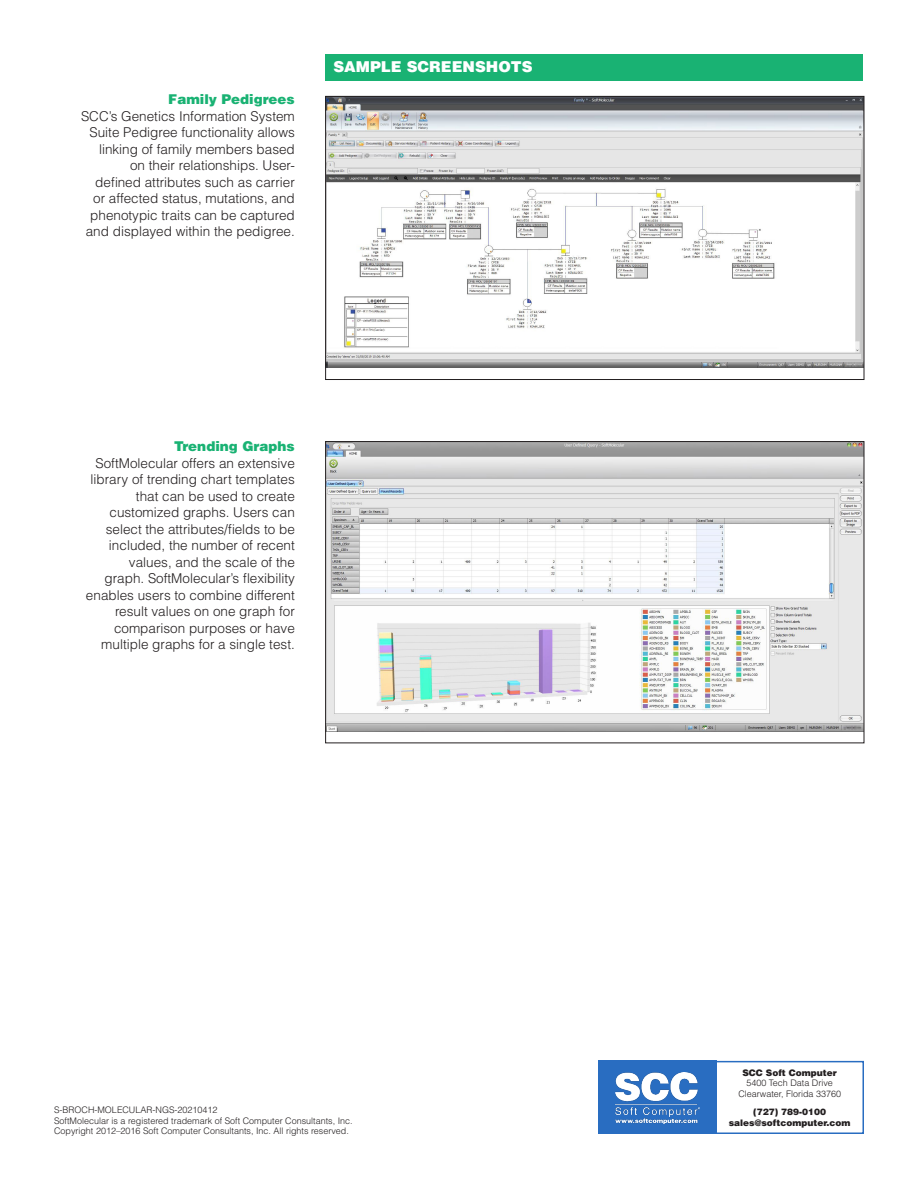
<style>
.page{position:relative;width:918px;height:1188px;background:#fff}
.page>*{position:absolute;margin:0;border:0;box-sizing:border-box;transform-origin:0 0}
.t1{font:900 15px "Helvetica LT Std";color:#fff}
.t2{font:300 13.5px/16.5px "Helvetica LT Std";color:#231f20;text-align:right}
.t3{font:900 13.5px "Helvetica LT Std";color:#19b273}
.t4{font:300 9px "Helvetica LT Std";color:#231f20}
.t5{font:900 9px "Helvetica LT Std";color:#231f20}
</style>
<div class="page">
<div style="left:326px;top:54px;width:537px;height:27px;background:#19b273"></div>
<img style="left:327px;top:443px;width:535px;height:289px">
<div style="left:325px;top:441px;width:539px;height:302px;border:1px solid #231f20"></div>
<img style="left:327px;top:98px;width:535px;height:269px">
<div style="left:325px;top:96px;width:539px;height:284px;border:1px solid #231f20"></div>
<div style="left:599px;top:1061px;width:118px;height:73px;background:#296dc1"></div>
<div style="left:714px;top:1061px;width:150px;height:73px;border:2px solid #296dc1"></div>
<img style="left:616px;top:1072px;width:84px;height:52px">
<p class="t3" style="left:168px;top:91px;width:128px">Family Pedigrees</p>
<p class="t2" style="left:81px;top:108px;width:215px">SCC’s Genetics Information System Suite Pedigree functionality allows linking of family members based on their relationships. User&shy;defined attributes such as carrier or affected status, mutations, and phenotypic traits can be captured and displayed within the pedigree.</p>
<p class="t1" style="left:333px;top:57px;width:201px">SAMPLE SCREENSHOTS</p>
<p class="t3" style="left:174px;top:438px;width:122px">Trending Graphs</p>
<p class="t2" style="left:86px;top:455px;width:210px">SoftMolecular offers an extensive library of trending chart templates that can be used to create customized graphs. Users can select the attributes/fields to be included, the number of recent values, and the scale of the graph. SoftMolecular’s flexibility enables users to combine different result values on one graph for comparison purposes or have multiple graphs for a single test.</p>
<p class="t4" style="left:54px;top:1104px;width:165px">S-BROCH-MOLECULAR-NGS-20210412</p>
<p class="t4" style="left:54px;top:1115px;width:300px">SoftMolecular is a registered trademark of Soft Computer Consultants, Inc.</p>
<p class="t4" style="left:54px;top:1125px;width:296px">Copyright 2012–2016 Soft Computer Consultants, Inc. All rights reserved.</p>
<p class="t5" style="left:742px;top:1066px;width:96px">SCC Soft Computer</p>
<p class="t4" style="left:746px;top:1077px;width:88px">5400 Tech Data Drive</p>
<p class="t4" style="left:738px;top:1088px;width:104px">Clearwater, Florida 33760</p>
<p class="t5" style="left:753px;top:1105px;width:75px">(727) 789-0100</p>
<p class="t5" style="left:729px;top:1117px;width:123px">sales@softcomputer.com</p>
</div>
